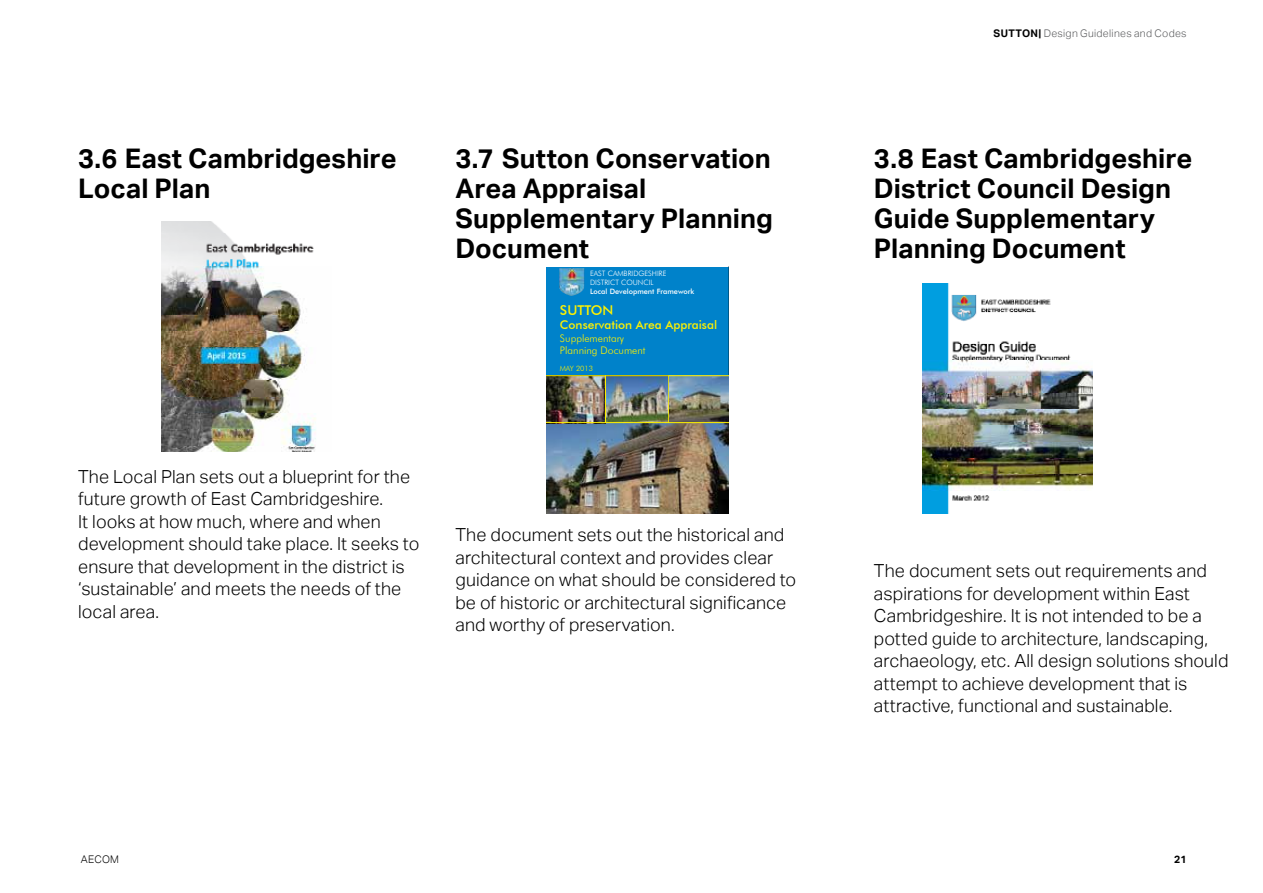
<style>
.page{position:relative;width:1263px;height:893px;background:#fff}
.page>*{position:absolute;margin:0;border:0;box-sizing:border-box;transform-origin:0 0}
.t1{font:700 27px/30px "AECOM Sans";letter-spacing:.005em;color:#000}
.t2{font:300 18px/22.5px "AECOM Sans";letter-spacing:.005em;color:#000}
.t3{font:500 13.5px "Futura BT";color:#fff200}
.t4{font:500 12px "Futura BT";color:#fff200}
.t5{font:300 10.5px "AECOM Sans";letter-spacing:.03em;color:#58595b}
.t6{font:300 10.5px/12.6px "Futura BT";color:#fff200}
.t7{font:300 10.5px "AECOM Sans";letter-spacing:.025em;color:#000}
.t8{font:700 10.5px "AECOM Sans";color:#000}
.t9{font:300 7.35px/8.9px "Futura BT";color:#fff}
.t10{font:500 7.35px "Futura BT";color:#fff}
.t11{font:300 7.35px "Futura BT";color:#fff200}
.s1{font-weight:700;color:#000}
</style>
<div class="page">
<img style="left:161px;top:221px;width:155px;height:231px">
<img style="left:546px;top:423px;width:182px;height:90px">
<img style="left:546px;top:376px;width:182px;height:46px">
<div style="left:546px;top:267px;width:182px;height:108px;background:#0082ca"></div>
<img style="left:559px;top:268px;width:25px;height:28px">
<hr style="left:668px;top:375px;width:1px;height:48px;background:#fff200">
<hr style="left:605px;top:375px;width:1px;height:48px;background:#fff200">
<hr style="left:546px;top:375px;width:182px;height:1px;background:#fff200">
<hr style="left:546px;top:422px;width:182px;height:1px;background:#fff200">
<img style="left:923px;top:284px;width:169px;height:229px">
<h1 class="t1" style="left:78px;top:143px;width:320px">3.6 East Cambridgeshire<br>Local Plan</h1>
<h1 class="t1" style="left:455px;top:143px;width:319px">3.7 Sutton Conservation<br>Area Appraisal<br>Supplementary Planning<br>Document</h1>
<p class="t9" style="left:590px;top:269px;width:78px">EAST CAMBRIDGESHIRE<br>DISTRICT COUNCIL</p>
<p class="t10" style="left:590px;top:286px;width:106px">Local Development Framework</p>
<p class="t3" style="left:560px;top:302px;width:55px">SUTTON</p>
<p class="t4" style="left:560px;top:318px;width:159px">Conservation Area Appraisal</p>
<p class="t6" style="left:560px;top:331px;width:87px">Supplementary<br>Planning Document</p>
<p class="t11" style="left:560px;top:364px;width:35px">MAY 2013</p>
<p class="t2" style="left:78px;top:465px;width:343px">The Local Plan sets out a blueprint for the future growth of East Cambridgeshire.<br>It looks at how much, where and when development should take place. It seeks to ensure that development in the district is ‘sustainable’ and meets the needs of the local area.</p>
<p class="t2" style="left:455px;top:524px;width:342px">The document sets out the historical and architectural context and provides clear guidance on what should be considered to be of historic or architectural significance and worthy of preservation.</p>
<p class="t5" style="left:994px;top:27px;width:195px"><span class="s1">SUTTON|</span> Design Guidelines and Codes</p>
<h1 class="t1" style="left:874px;top:143px;width:320px">3.8 East Cambridgeshire<br>District Council Design<br>Guide Supplementary<br>Planning Document</h1>
<p class="t2" style="left:874px;top:560px;width:356px">The document sets out requirements and aspirations for development within East Cambridgeshire. It is not intended to be a potted guide to architecture, landscaping, archaeology, etc. All design solutions should attempt to achieve development that is attractive, functional and sustainable.</p>
<p class="t7" style="left:81px;top:853px;width:40px">AECOM</p>
<p class="t8" style="left:1174px;top:853px;width:14px">21</p>
</div>
